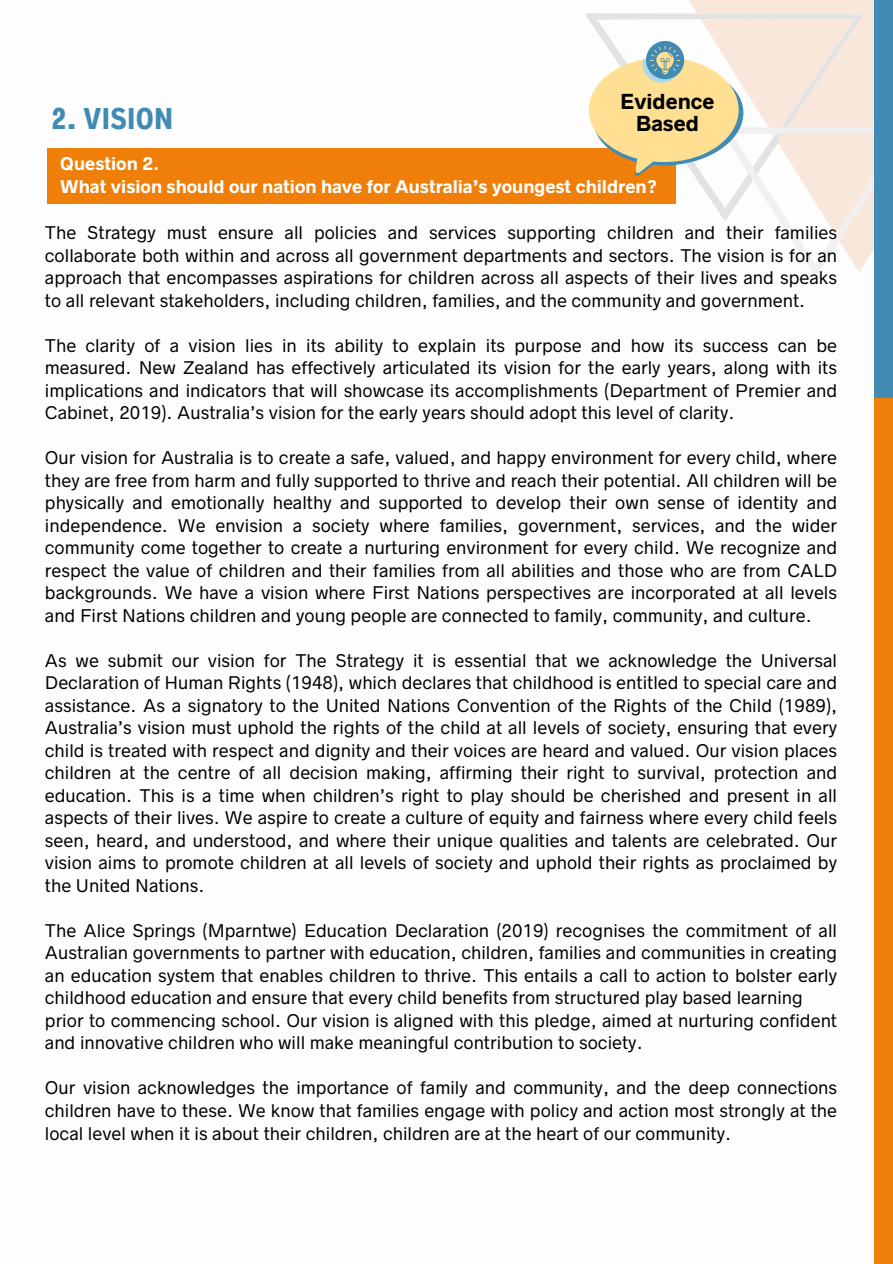
<style>
.page{position:relative;width:893px;height:1264px;background:#fff}
.page>*{position:absolute;margin:0;border:0;box-sizing:border-box;transform-origin:0 0}
.t1{font:700 condensed 27px "Radnika Next";color:#418ab3}
.t2{font:700 19.5px/22.5px "Radnika Next";color:#000;text-align:center}
.t3{font:16.5px/22.5px "Radnika Next";color:#000;text-align:justify}
.t4{font:700 16.5px/22.5px "Radnika Next";color:#fff}
</style>
<div class="page">
<div style="left:873px;top:397px;width:19px;height:866px;background:#ef7f08"></div>
<svg style="left:585px;top:0;width:288px;height:41px;fill:#f9e7e0"></svg>
<div style="left:873px;top:0;width:19px;height:397px;background:#418ab3"></div>
<div style="left:47px;top:148px;width:629px;height:56px;background:#ef7f08"></div>
<svg style="left:588px;top:41px;width:286px;height:235px"></svg>
<p class="t2" style="left:620px;top:90px;width:96px">Evidence<br>Based</p>
<p class="t1" style="left:51px;top:102px;width:123px">2. VISION</p>
<p class="t4" style="left:60px;top:153px;width:598px">Question 2.<br>What vision should our nation have for Australia’s youngest children?</p>
<p class="t3" style="left:45px;top:222px;width:793px">The Strategy must ensure all policies and services supporting children and their families collaborate both within and across all government departments and sectors. The vision is for an approach that encompasses aspirations for children across all aspects of their lives and speaks to all relevant stakeholders, including children, families, and the community and government.</p>
<p class="t3" style="left:45px;top:334px;width:793px">The clarity of a vision lies in its ability to explain its purpose and how its success can be measured. New Zealand has effectively articulated its vision for the early years, along with its implications and indicators that will showcase its accomplishments (Department of Premier and Cabinet, 2019). Australia’s vision for the early years should adopt this level of clarity.</p>
<h2 class="t3" style="left:45px;top:447px;width:793px">Our vision for Australia is to create a safe, valued, and happy environment for every child, where they are free from harm and fully supported to thrive and reach their potential. All children will be physically and emotionally healthy and supported to develop their own sense of identity and independence. We envision a society where families, government, services, and the wider community come together to create a nurturing environment for every child. We recognize and respect the value of children and their families from all abilities and those who are from CALD backgrounds. We have a vision where First Nations perspectives are incorporated at all levels and First Nations children and young people are connected to family, community, and culture.</h2>
<h1 class="t3" style="left:45px;top:649px;width:793px">As we submit our vision for The Strategy it is essential that we acknowledge the Universal Declaration of Human Rights (1948), which declares that childhood is entitled to special care and assistance. As a signatory to the United Nations Convention of the Rights of the Child (1989), Australia’s vision must uphold the rights of the child at all levels of society, ensuring that every child is treated with respect and dignity and their voices are heard and valued. Our vision places children at the centre of all decision making, affirming their right to survival, protection and education. This is a time when children’s right to play should be cherished and present in all aspects of their lives. We aspire to create a culture of equity and fairness where every child feels seen, heard, and understood, and where their unique qualities and talents are celebrated. Our vision aims to promote children at all levels of society and uphold their rights as proclaimed by the United Nations.</h1>
<h3 class="t3" style="left:45px;top:919px;width:793px">The Alice Springs (Mparntwe) Education Declaration (2019) recognises the commitment of all Australian governments to partner with education, children, families and communities in creating an education system that enables children to thrive. This entails a call to action to bolster early childhood education and ensure that every child benefits from structured play based learning</h3>
<p class="t3" style="left:45px;top:1009px;width:793px">prior to commencing school. Our vision is aligned with this pledge, aimed at nurturing confident and innovative children who will make meaningful contribution to society.</p>
<p class="t3" style="left:45px;top:1077px;width:793px">Our vision acknowledges the importance of family and community, and the deep connections children have to these. We know that families engage with policy and action most strongly at the local level when it is about their children, children are at the heart of our community.</p>
</div>
